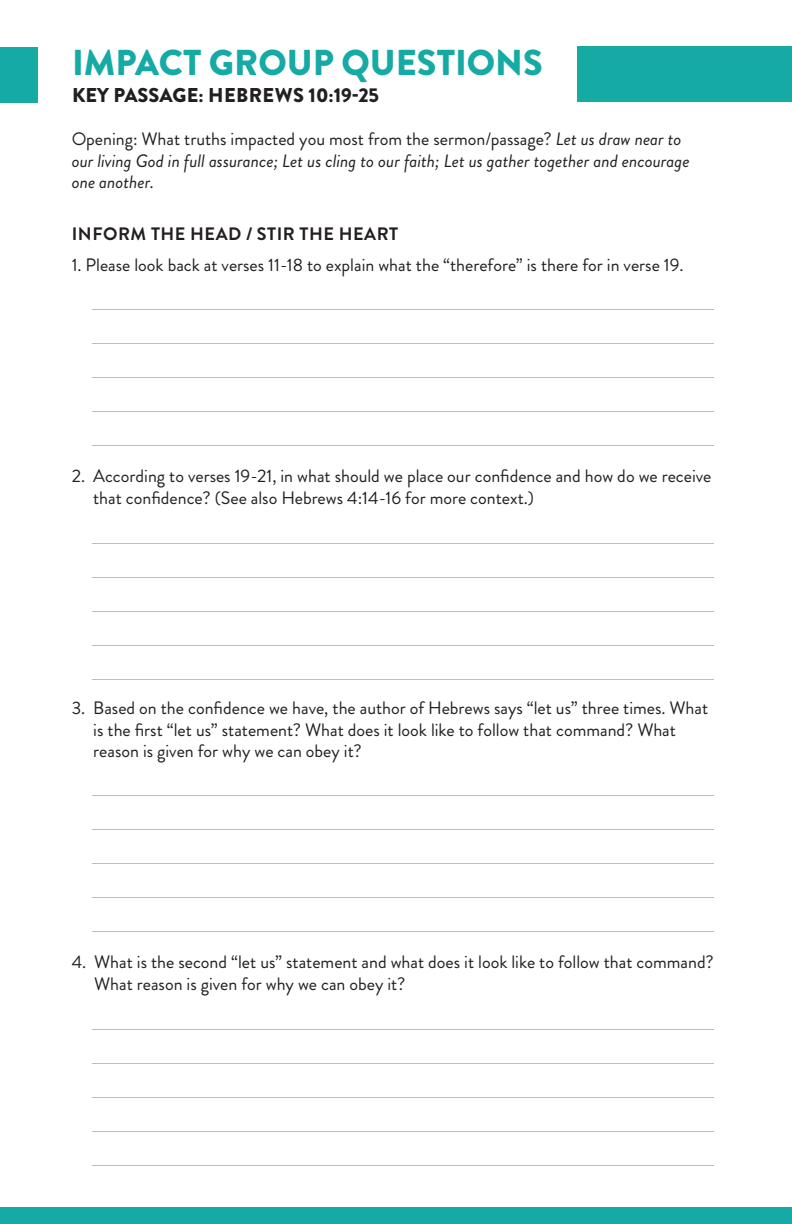
<style>
.page{position:relative;width:792px;height:1224px;background:#fff}
.page>*{position:absolute;margin:0;border:0;box-sizing:border-box;transform-origin:0 0}
.t1{font:900 36px "Brandon Grotesque";color:#16aaa4}
.t2{font:900 20px "Brandon Grotesque";color:#231f20}
.t3{font:18px/21.6px "Brandon Grotesque";color:#231f20}
.t4{font:italic 18px/21.6px "Brandon Grotesque";color:#231f20}
.t5{font:700 18px "Brandon Grotesque";letter-spacing:.03em;color:#231f20}
.s1{font-style:normal}
</style>
<div class="page">
<div style="left:0;top:48px;width:37px;height:55px;background:#16aaa4"></div>
<div style="left:577px;top:47px;width:215px;height:55px;background:#16aaa4"></div>
<div style="left:0;top:1208px;width:792px;height:16px;background:#16aaa4"></div>
<hr style="left:92px;top:411px;width:622px;height:1px;background:#bcbdc0">
<hr style="left:92px;top:309px;width:622px;height:1px;background:#bcbdc0">
<hr style="left:92px;top:343px;width:622px;height:1px;background:#bcbdc0">
<hr style="left:92px;top:377px;width:622px;height:1px;background:#bcbdc0">
<hr style="left:92px;top:1131px;width:622px;height:1px;background:#bcbdc0">
<hr style="left:92px;top:1029px;width:622px;height:1px;background:#bcbdc0">
<hr style="left:92px;top:1063px;width:622px;height:1px;background:#bcbdc0">
<hr style="left:92px;top:1097px;width:622px;height:1px;background:#bcbdc0">
<hr style="left:92px;top:445px;width:622px;height:1px;background:#bcbdc0">
<hr style="left:92px;top:645px;width:622px;height:1px;background:#bcbdc0">
<hr style="left:92px;top:543px;width:622px;height:1px;background:#bcbdc0">
<hr style="left:92px;top:577px;width:622px;height:1px;background:#bcbdc0">
<hr style="left:92px;top:611px;width:622px;height:1px;background:#bcbdc0">
<hr style="left:92px;top:679px;width:622px;height:1px;background:#bcbdc0">
<hr style="left:92px;top:897px;width:622px;height:1px;background:#bcbdc0">
<hr style="left:92px;top:795px;width:622px;height:1px;background:#bcbdc0">
<hr style="left:92px;top:829px;width:622px;height:1px;background:#bcbdc0">
<hr style="left:92px;top:863px;width:622px;height:1px;background:#bcbdc0">
<hr style="left:92px;top:931px;width:622px;height:1px;background:#bcbdc0">
<hr style="left:92px;top:1165px;width:622px;height:1px;background:#bcbdc0">
<p class="t1" style="left:72px;top:37px;width:472px">IMPACT GROUP QUESTIONS</p>
<p class="t2" style="left:72px;top:81px;width:309px">KEY PASSAGE: HEBREWS 10:19-25</p>
<p class="t4" style="left:72px;top:128px;width:619px"><span class="s1">Opening: What truths impacted you most from the sermon/passage?</span> Let us draw near to our living God in full assurance; Let us cling to our faith; Let us gather together and encourage one another.</p>
<p class="t5" style="left:72px;top:221px;width:328px">INFORM THE HEAD / STIR THE HEART</p>
<p class="t3" style="left:72px;top:255px;width:613px">1. Please look back at verses 11-18 to explain what the “therefore” is there for in verse 19.</p>
<p class="t3" style="left:93px;top:465px;width:620px;text-indent:-21px">2. According to verses 19-21, in what should we place our confidence and how do we receive that confidence? (See also Hebrews 4:14-16 for more context.)</p>
<p class="t3" style="left:93px;top:697px;width:616px;text-indent:-22px">3. Based on the confidence we have, the author of Hebrews says “let us” three times. What is the first “let us” statement? What does it look like to follow that command? What reason is given for why we can obey it?</p>
<p class="t3" style="left:94px;top:951px;width:621px;text-indent:-23px">4. What is the second “let us” statement and what does it look like to follow that command?<br>What reason is given for why we can obey it?</p>
</div>
